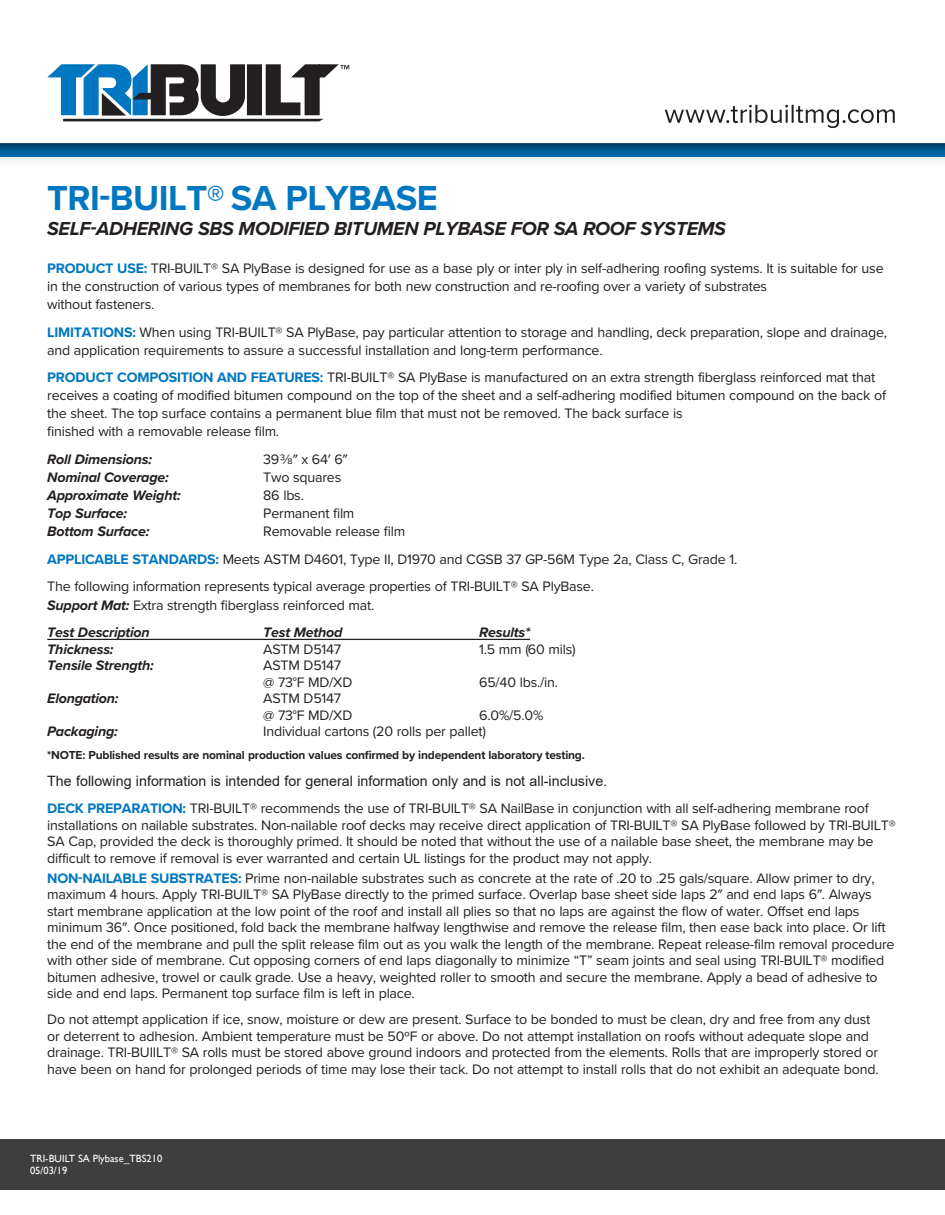
<style>
.page{position:relative;width:945px;height:1215px;background:#fff}
.page>*{position:absolute;margin:0;border:0;box-sizing:border-box;transform-origin:0 0}
.Prod_Name_24{font:700 36px "Proxima Nova";letter-spacing:-.015em;color:#0077c0}
.Pro_Name_Sub_14{font:italic 700 19.5px "Proxima Nova";letter-spacing:-.015em;color:#231f20}
.Body{font:14.25px/16.5px "Proxima Nova";letter-spacing:-.015em;color:#231f20}
.Body-2{font:italic 700 14.25px "Proxima Nova";letter-spacing:-.015em;color:#231f20}
.t1{font:14.25px "Arial";color:#231f20}
.text{font:14.25px "Proxima Nova";letter-spacing:-.015em;color:#231f20}
.t2{font:700 12px "Proxima Nova";letter-spacing:-.015em;color:#231f20}
.t3{font:10.5px/12.6px "Gill Sans";color:#fff}
.s1{font-weight:700;color:#0077c0}
.s2{font-weight:700;font-style:italic}
</style>
<div class="page">
<svg style="left:665px;top:105px;width:230px;height:23px"></svg>
<svg style="left:47px;top:64px;width:302px;height:57px"></svg>
<svg style="left:0;top:143px;width:945px;height:18px"></svg>
<div style="left:0;top:1139px;width:945px;height:51px;background:#3e3e3f"></div>
<hr style="left:47px;top:639px;width:483px;height:1px;background:#231f20">
<p class="Prod_Name_24" style="left:47px;top:171px;width:392px">TRI-BUILT® SA PLYBASE</p>
<p class="Pro_Name_Sub_14" style="left:47px;top:214px;width:680px">SELF-ADHERING SBS MODIFIED BITUMEN PLYBASE FOR SA ROOF SYSTEMS</p>
<p class="Body" style="left:47px;top:258px;width:838px;line-height:18px"><span class="s1">PRODUCT USE:</span> TRI-BUILT® SA PlyBase is designed for use as a base ply or inter ply in self-adhering roofing systems. It is suitable for use in the construction of various types of membranes for both new construction and re-roofing over a variety of substrates<br>without fasteners.</p>
<p class="Body" style="left:47px;top:322px;width:842px;line-height:18px"><span class="s1">LIMITATIONS:</span> When using TRI-BUILT® SA PlyBase, pay particular attention to storage and handling, deck preparation, slope and drainage, and application requirements to assure a successful installation and long-term performance.</p>
<p class="Body" style="left:47px;top:368px;width:840px;line-height:18px"><span class="s1">PRODUCT COMPOSITION AND FEATURES:</span> TRI-BUILT® SA PlyBase is manufactured on an extra strength fiberglass reinforced mat that receives a coating of modified bitumen compound on the top of the sheet and a self-adhering modified bitumen compound on the back of the sheet. The top surface contains a permanent blue film that must not be removed. The back surface is<br>finished with a removable release film.</p>
<p class="Body-2" style="left:47px;top:449px;width:106px">Roll Dimensions:</p>
<p class="Body" style="left:263px;top:450px;width:86px">39⅜″ x 64′ 6″</p>
<p class="Body-2" style="left:47px;top:467px;width:123px">Nominal Coverage:</p>
<p class="Body" style="left:263px;top:468px;width:80px">Two squares</p>
<p class="Body-2" style="left:47px;top:485px;width:135px">Approximate Weight:</p>
<p class="Body" style="left:263px;top:486px;width:42px">86 lbs.</p>
<p class="Body-2" style="left:47px;top:503px;width:82px">Top Surface:</p>
<p class="Body" style="left:263px;top:504px;width:93px">Permanent film</p>
<p class="Body-2" style="left:47px;top:521px;width:104px">Bottom Surface:</p>
<p class="Body" style="left:263px;top:522px;width:143px">Removable release film</p>
<p class="Body" style="left:47px;top:550px;width:692px"><span class="s1">APPLICABLE STANDARDS:</span> Meets ASTM D4601, Type II, D1970 and CGSB 37 GP-56M Type 2a, Class C, Grade 1.</p>
<p class="Body" style="left:47px;top:578px;width:548px">The following information represents typical average properties of TRI-BUILT® SA PlyBase.</p>
<p class="text" style="left:47px;top:595px;width:329px"><span class="s2">Support Mat:</span> Extra strength fiberglass reinforced mat.</p>
<p class="Body-2" style="left:47px;top:622px;width:104px">Test Description</p>
<p class="Body-2" style="left:263px;top:622px;width:81px">Test Method</p>
<p class="Body-2" style="left:479px;top:622px;width:52px">Results*</p>
<p class="Body-2" style="left:47px;top:639px;width:68px">Thickness:</p>
<p class="Body" style="left:263px;top:640px;width:80px">ASTM D5147</p>
<p class="Body" style="left:479px;top:640px;width:98px">1.5 mm (60 mils)</p>
<p class="Body-2" style="left:47px;top:655px;width:108px">Tensile Strength:</p>
<p class="Body" style="left:263px;top:657px;width:91px">ASTM D5147 @ 73°F MD/XD</p>
<p class="Body" style="left:479px;top:673px;width:80px">65/40 lbs./in.</p>
<p class="Body-2" style="left:47px;top:688px;width:73px">Elongation:</p>
<p class="Body" style="left:263px;top:690px;width:91px">ASTM D5147 @ 73°F MD/XD</p>
<p class="Body" style="left:479px;top:706px;width:66px">6.0%/5.0%</p>
<p class="Body-2" style="left:47px;top:721px;width:72px">Packaging:</p>
<p class="Body" style="left:263px;top:723px;width:224px">Individual cartons (20 rolls per pallet)</p>
<p class="t2" style="left:47px;top:746px;width:539px">*NOTE: Published results are nominal production values confirmed by independent laboratory testing.</p>
<p class="t1" style="left:47px;top:771px;width:561px">The following information is intended for general information only and is not all-inclusive.</p>
<p class="Body" style="left:47px;top:800px;width:850px"><span class="s1">DECK PREPARATION:</span> TRI-BUILT® recommends the use of TRI-BUILT® SA NailBase in conjunction with all self-adhering membrane roof installations on nailable substrates. Non-nailable roof decks may receive direct application of TRI-BUILT® SA PlyBase followed by TRI-BUILT® SA Cap, provided the deck is thoroughly primed. It should be noted that without the use of a nailable base sheet, the membrane may be difficult to remove if removal is ever warranted and certain UL listings for the product may not apply.</p>
<p class="Body" style="left:47px;top:869px;width:849px"><span class="s1">NON-NAILABLE SUBSTRATES:</span> Prime non-nailable substrates such as concrete at the rate of .20 to .25 gals/square. Allow primer to dry, maximum 4 hours. Apply TRI-BUILT® SA PlyBase directly to the primed surface. Overlap base sheet side laps 2″ and end laps 6″. Always start membrane application at the low point of the roof and install all plies so that no laps are against the flow of water. Offset end laps minimum 36″. Once positioned, fold back the membrane halfway lengthwise and remove the release film, then ease back into place. Or lift the end of the membrane and pull the split release film out as you walk the length of the membrane. Repeat release-film removal procedure with other side of membrane. Cut opposing corners of end laps diagonally to minimize “T” seam joints and seal using TRI-BUILT® modified bitumen adhesive, trowel or caulk grade. Use a heavy, weighted roller to smooth and secure the membrane. Apply a bead of adhesive to side and end laps. Permanent top surface film is left in place.</p>
<p class="Body" style="left:47px;top:1011px;width:833px">Do not attempt application if ice, snow, moisture or dew are present. Surface to be bonded to must be clean, dry and free from any dust or deterrent to adhesion. Ambient temperature must be 50ºF or above. Do not attempt installation on roofs without adequate slope and drainage. TRI-BUIILT® SA rolls must be stored above ground indoors and protected from the elements. Rolls that are improperly stored or have been on hand for prolonged periods of time may lose their tack. Do not attempt to install rolls that do not exhibit an adequate bond.</p>
<p class="t3" style="left:30px;top:1152px;width:134px">TRI-BUILT SA Plybase_TBS210<br>05/03/19</p>
</div>
